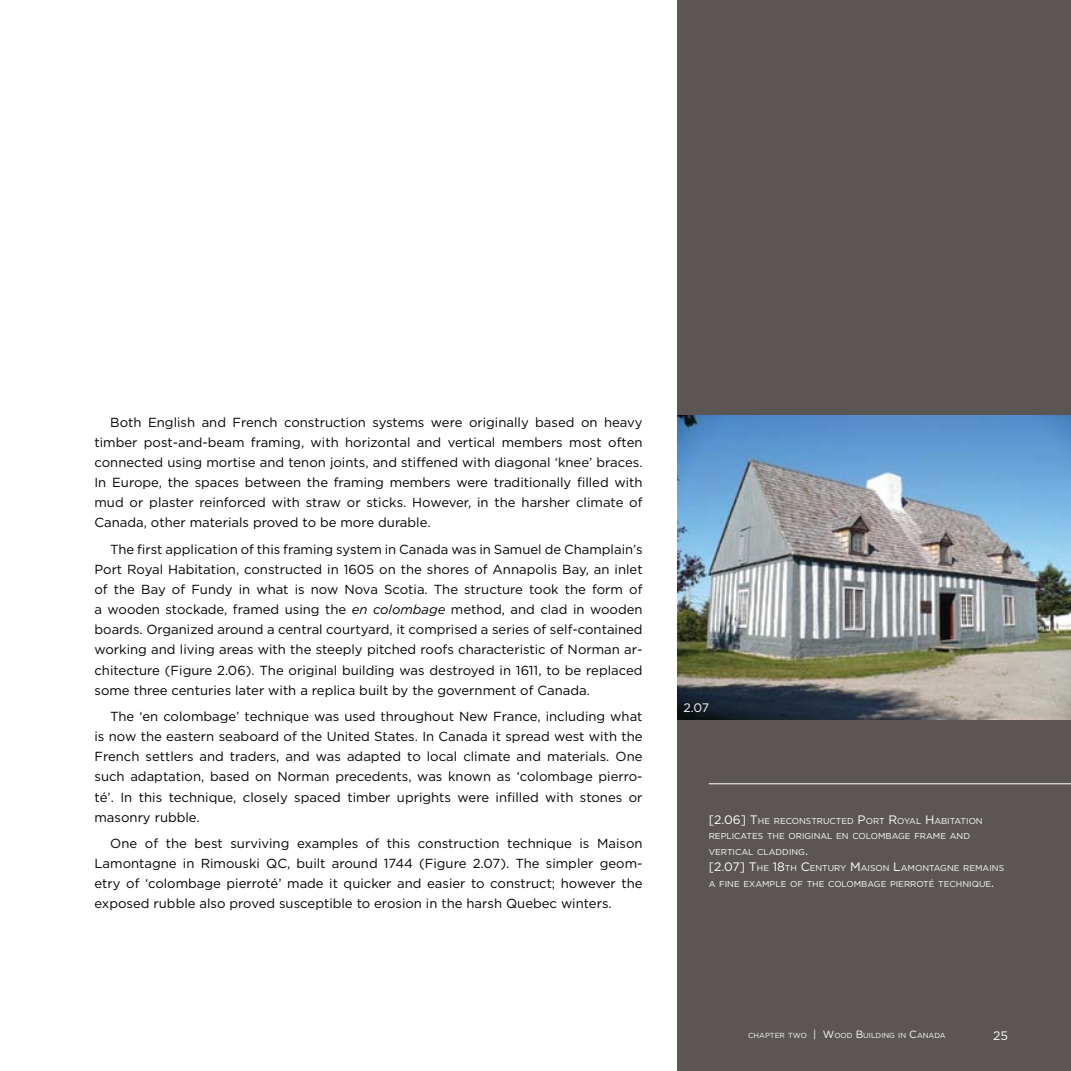
<style>
.page{position:relative;width:1071px;height:1071px;background:#fff}
.page>*{position:absolute;margin:0;border:0;box-sizing:border-box;transform-origin:0 0}
.t1{font:13.12px/20.1px "Gotham";color:#000;text-align:justify}
.t2{font:12.25px "Gotham";color:#fff}
.t3{font:8.58px/15.8px "Gotham";color:#fff}
.t4{font:7.35px "Gotham";color:#fff}
.s1{font-style:italic}
.s2{font-size:12.25px}
.s3{font-size:10.5px}
</style>
<div class="page">
<div style="left:677px;top:0;width:394px;height:1071px;background:#5b5653"></div>
<img style="left:678px;top:416px;width:393px;height:303px">
<hr style="left:709px;top:783px;width:362px;height:1px;background:#fff">
<p class="t1" style="left:94px;top:412px;width:550px;text-indent:16px">Both English and French construction systems were originally based on heavy timber post-and-beam framing, with horizontal and vertical members most often connected using mortise and tenon joints, and stiffened with diagonal ‘knee’ braces.<br>In Europe, the spaces between the framing members were traditionally filled with mud or plaster reinforced with straw or sticks. However, in the harsher climate of Canada, other materials proved to be more durable.</p>
<p class="t1" style="left:94px;top:539px;width:550px;text-indent:16px">The first application of this framing system in Canada was in Samuel de Champlain’s Port Royal Habitation, constructed in 1605 on the shores of Annapolis Bay, an inlet of the Bay of Fundy in what is now Nova Scotia. The structure took the form of a wooden stockade, framed using the <span class="s1">en colombage</span> method, and clad in wooden boards. Organized around a central courtyard, it comprised a series of self-contained working and living areas with the steeply pitched roofs characteristic of Norman ar&shy;chitecture (Figure 2.06). The original building was destroyed in 1611, to be replaced some three centuries later with a replica built by the government of Canada.</p>
<p class="t1" style="left:94px;top:706px;width:550px;text-indent:16px">The ‘en colombage’ technique was used throughout New France, including what is now the eastern seaboard of the United States. In Canada it spread west with the French settlers and traders, and was adapted to local climate and materials. One such adaptation, based on Norman precedents, was known as ‘colombage pierro&shy;té’. In this technique, closely spaced timber uprights were infilled with stones or masonry rubble.</p>
<p class="t1" style="left:94px;top:833px;width:550px;text-indent:16px">One of the best surviving examples of this construction technique is Maison Lamontagne in Rimouski QC, built around 1744 (Figure 2.07). The simpler geom&shy;etry of ‘colombage pierroté’ made it quicker and easier to construct; however the exposed rubble also proved susceptible to erosion in the harsh Quebec winters.</p>
<p class="t2" style="left:683px;top:701px;width:27px">2.07</p>
<p class="t3" style="left:709px;top:813px;width:97px"><span class="s2">[2.06] T</span>HE RECONST</p>
<p class="t3" style="left:709px;top:813px;width:290px;text-indent:108px">RUCTED <span class="s2">P</span>ORT <span class="s2">R</span>OYAL <span class="s2">H</span>ABITATION REPLICATES THE ORIGINAL EN COLOMBAGE FRAME AN D VERTICAL CLADDING<span class="s2">.<br>[2.07] T</span>HE <span class="s2">18</span>TH <span class="s2">C</span>ENTURY <span class="s2">M</span>AISON <span class="s2">L</span>AMONTAGN E REMAINS A FIN E EXAMPLE OF THE COLOMBAGE PIERROTÉ TECHN IQUE<span class="s2">.</span></p>
<p class="t4" style="left:748px;top:1031px;width:199px">CHAPTER TWO <span class="s3">| W</span>OOD <span class="s3">B</span>UILDING IN <span class="s3">C</span>ANADA</p>
<p class="t2" style="left:993px;top:1028px;width:16px">25</p>
</div>
